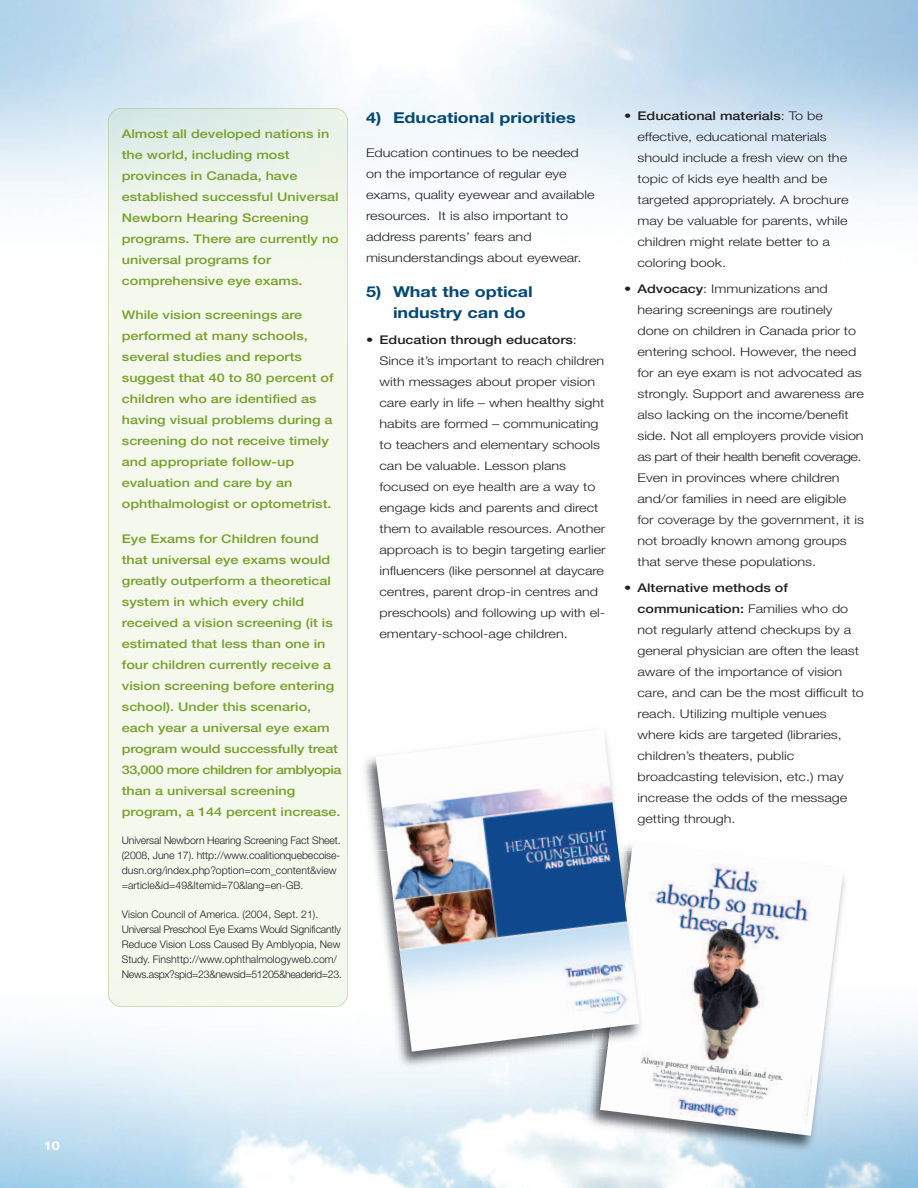
<style>
.page{position:relative;width:918px;height:1188px;background:#fff}
.page>*{position:absolute;margin:0;border:0;box-sizing:border-box;transform-origin:0 0}
.t1{font:700 15px/21px "Helvetica Neue";color:#064874;scale:1.2 1}
.t2{font:300 12px/21px "Helvetica Neue";color:#231f20;scale:1.2 1}
.t3{font:500 12px/21px "Helvetica Neue";color:#77a02d;scale:1.2 1}
.t4{font:700 12px "Helvetica Neue";color:#fff;scale:1.2 1}
.t5{font:300 10.5px/15px "Helvetica Neue";letter-spacing:-.005em;color:#231f20}
.s1{font-weight:500}
</style>
<div class="page">
<img style="left:581px;top:873px;width:273px;height:285px">
<img style="left:600px;top:850px;width:244px;height:286px">
<div style="left:108px;top:366px;width:240px;height:484px;background:#f4f8ed"></div>
<div style="left:108px;top:338px;width:240px;height:28px;background:#f4f8ed"></div>
<img style="left:108px;top:108px;width:240px;height:14px">
<div style="left:108px;top:993px;width:240px;height:14px;background:#f2f8ec"></div>
<div style="left:108px;top:108px;width:240px;height:899px;border:1px solid #a6bf78;border-radius:14px"></div>
<img style="left:364px;top:757px;width:12px;height:93px">
<img style="left:369px;top:850px;width:246px;height:224px">
<img style="left:640px;top:876px;width:9px;height:172px">
<img style="left:376px;top:731px;width:264px;height:321px">
<p class="t3" style="left:122px;top:124px;width:182px">Almost all developed nations in the world, including most provinces in Canada, have established successful Universal<br>Newborn Hearing Screening programs. There are currently no universal programs for comprehensive eye exams.</p>
<p class="t3" style="left:122px;top:306px;width:178px">While vision screenings are performed at many schools, several studies and reports suggest that 40 to 80 percent of children who are identified as having visual problems during a screening do not receive timely and appropriate follow-up evaluation and care by an ophthalmologist or optometrist.</p>
<p class="t3" style="left:122px;top:529px;width:185px">Eye Exams for Children found that universal eye exams would greatly outperform a theoretical system in which every child received a vision screening (it is estimated that less than one in four children currently receive a vision screening before entering school). Under this scenario, each year a universal eye exam program would successfully treat<br>33,000 more children for amblyopia than a universal screening program, a 144 percent increase.</p>
<p class="t5" style="left:122px;top:833px;width:220px">Universal Newborn Hearing Screening Fact Sheet. (2008, June 17). http://www.coalitionquebecoise&shy;dusn.org/index.php?option=com_content&amp;view =article&amp;id=49&amp;Itemid=70&amp;lang=en-GB.</p>
<p class="t5" style="left:122px;top:906px;width:221px">Vision Council of America. (2004, Sept. 21).<br>Universal Preschool Eye Exams Would Significantly Reduce Vision Loss Caused By Amblyopia, New Study. Finshttp://www.ophthalmologyweb.com/ News.aspx?spid=23&amp;newsid=51205&amp;headerid=23.</p>
<p class="t1" style="left:366px;top:106px;width:176px">4) Educational priorities</p>
<p class="t2" style="left:366px;top:142px;width:192px">Education continues to be needed on the importance of regular eye exams, quality eyewear and available resources. It is also important to address parents’ fears and misunderstandings about eyewear.</p>
<p class="t1" style="left:393px;top:280px;width:118px;text-indent:-27px">5) What the optical industry can do</p>
<p class="t2" style="left:380px;top:329px;width:190px;text-indent:-14px">• <span class="s1">Education through educators</span>:<br>Since it’s important to reach children with messages about proper vision care early in life – when healthy sight habits are formed – communicating to teachers and elementary schools can be valuable. Lesson plans focused on eye health are a way to engage kids and parents and direct them to available resources. Another approach is to begin targeting earlier influencers (like personnel at daycare centres, parent drop-in centres and preschools) and following up with el&shy;ementary-school-age children.</p>
<p class="t2" style="left:638px;top:105px;width:177px;text-indent:-13px">• <span class="s1">Educational materials</span>: To be effective, educational materials should include a fresh view on the topic of kids eye health and be targeted appropriately. A brochure may be valuable for parents, while children might relate better to a coloring book.</p>
<p class="t2" style="left:638px;top:278px;width:190px;text-indent:-13px">• <span class="s1">Advocacy</span>: Immunizations and hearing screenings are routinely done on children in Canada prior to entering school. However, the need for an eye exam is not advocated as strongly. Support and awareness are also lacking on the income/benefit side. Not all employers provide vision as part of their health benefit coverage.<br>Even in provinces where children and/or families in need are eligible for coverage by the government, it is not broadly known among groups that serve these populations.</p>
<p class="t2" style="left:638px;top:577px;width:190px;text-indent:-13px">• <span class="s1">Alternative methods of communication:</span> Families who do not regularly attend checkups by a general physician are often the least aware of the importance of vision care, and can be the most difficult to reach. Utilizing multiple venues where kids are targeted (libraries, children’s theaters, public broadcasting television, etc.) may increase the odds of the message getting through.</p>
<p class="t4" style="left:44px;top:1138px;width:15px">10</p>
</div>
